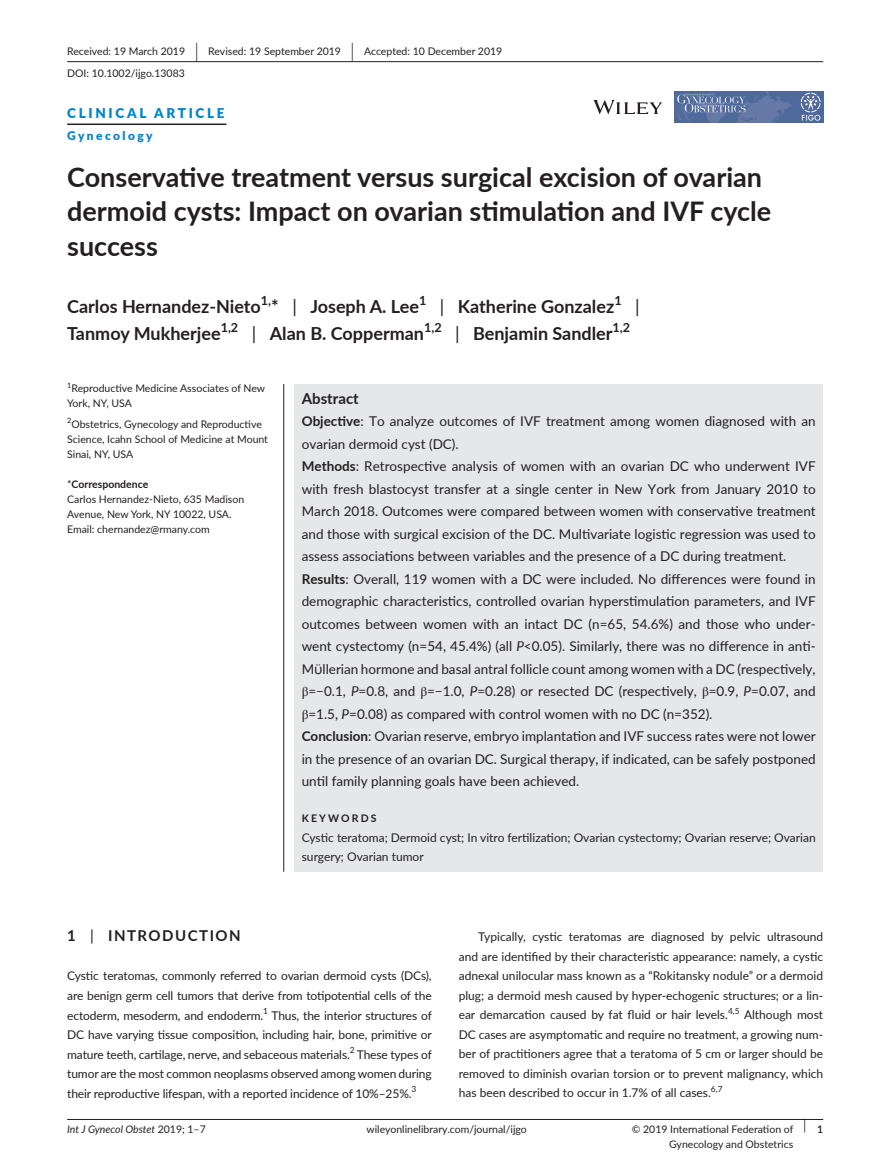
<style>
.page{position:relative;width:893px;height:1174px;background:#fff}
.page>*{position:absolute;margin:0;border:0;box-sizing:border-box;transform-origin:0 0}
.t1{font:700 27px/34.5px "Lato";color:#231f20}
.t2{font:700 18px "Lato";color:#231f20}
.t3{font:18px "Lato";color:#231f20}
.t4{font:700 15px "Lato";letter-spacing:.1em;color:#231f20}
.t5{font:700 15px "Lato";color:#231f20}
.t6{font:13.5px/22.5px "Lato";color:#231f20}
.t7{font:900 13.5px "Lato";letter-spacing:.2em;color:#0085ca}
.t8{font:700 12.6px "Lato";color:#231f20}
.t9{font:12px/19.5px "Lato";color:#231f20;text-align:justify}
.t10{font:900 12px "Lato";letter-spacing:.2em;color:#0085ca}
.t11{font:10.5px/15px "Lato";color:#231f20}
.t12{font:italic 10.5px "Lato";color:#231f20}
.t13{font:700 10.5px "Lato";letter-spacing:.2em;color:#231f20}
.t14{font:8.4px "Lato";color:#231f20}
.t15{font:7.35px "Lato";color:#231f20}
.s1{font-size:19.65px}
.s2{font-weight:400}
.s3{font-weight:700}
.s4{font-style:italic}
.s5{font-family:"Noto Sans"}
.s6{font-family:"STIX"}
.s7{font-style:normal}
.s8{font-weight:600}
</style>
<div class="page">
<hr style="left:67px;top:1119px;width:756px;height:1px;background:#231f20">
<svg style="left:593px;top:100px;width:69px;height:14px"></svg>
<img style="left:674px;top:92px;width:149px;height:30px">
<svg style="left:677px;top:93px;width:68px;height:28px;background:#677da8"></svg>
<svg style="left:801px;top:93px;width:19px;height:28px"></svg>
<hr style="left:67px;top:61px;width:756px;height:1px;background:#231f20">
<hr style="left:67px;top:123px;width:159px;height:2px;background:#231f20">
<div style="left:294px;top:384px;width:529px;height:487px;background:#e6e7e9"></div>
<hr style="left:283px;top:384px;width:1px;height:487px;background:#231f20">
<p class="t11" style="left:67px;top:40px;width:437px;line-height:21.8px">Received: 19 March 2019 <span class="s1">|</span> Revised: 19 September 2019 <span class="s1">|</span> Accepted: 10 December 2019<br>DOI: 10.1002/ijgo.13083</p>
<p class="t7" style="left:67px;top:102px;width:159px">CLINICAL ARTICLE</p>
<p class="t10" style="left:67px;top:127px;width:87px">Gynecology</p>
<h1 class="t1" style="left:67px;top:158px;width:706px">Conservative treatment versus surgical excision of ovarian dermoid cysts: Impact on ovarian stimulation and IVF cycle success</h1>
<h2 class="t2" style="left:67px;top:294px;width:195px">Carlos Hernandez-Nieto</h2>
<p class="t8" style="left:261px;top:291px;width:12px">1,</p>
<h2 class="t2" style="left:271px;top:294px;width:149px">* <span class="s2">|</span> Joseph A. Lee</h2>
<p class="t8" style="left:419px;top:291px;width:9px">1</p>
<h2 class="t2" style="left:440px;top:294px;width:176px"><span class="s2">|</span> Katherine Gonzalez</h2>
<p class="t8" style="left:614px;top:291px;width:9px">1</p>
<h2 class="t3" style="left:635px;top:294px;width:6px">|</h2>
<h2 class="t2" style="left:67px;top:321px;width:155px">Tanmoy Mukherjee</h2>
<p class="t8" style="left:221px;top:318px;width:19px">1,2</p>
<h2 class="t2" style="left:252px;top:321px;width:174px"><span class="s2">|</span> Alan B. Copperman</h2>
<p class="t8" style="left:424px;top:318px;width:19px">1,2</p>
<h2 class="t2" style="left:455px;top:321px;width:159px"><span class="s2">|</span> Benjamin Sandler</h2>
<p class="t8" style="left:613px;top:318px;width:19px">1,2</p>
<p class="t15" style="left:67px;top:380px;width:6px">1</p>
<p class="t11" style="left:67px;top:381px;width:199px;text-indent:4px">Reproductive Medicine Associates of New<br>York, NY, USA</p>
<p class="t11" style="left:67px;top:416px;width:202px"><sup>2</sup>Obstetrics, Gynecology and Reproductive<br>Science, Icahn School of Medicine at Mount<br>Sinai, NY, USA</p>
<p class="t11" style="left:67px;top:476px;width:179px">*<span class="s3">Correspondence<br></span>Carlos Hernandez-Nieto, 635 Madison<br>Avenue, New York, NY 10022, USA.<br>Email: chernandez@rmany.com</p>
<p class="t5" style="left:302px;top:387px;width:59px">Abstract</p>
<p class="t6" style="left:302px;top:409px;width:516px"><span class="s3">Objective</span>: To analyze outcomes of IVF treatment among women diagnosed with an ovarian dermoid cyst (DC).<br><span class="s3">Methods</span>: Retrospective analysis of women with an ovarian DC who underwent IVF with fresh blastocyst transfer at a single center in New York from January 2010 to March 2018. Outcomes were compared between women with conservative treatment and those with surgical excision of the DC. Multivariate logistic regression was used to assess associations between variables and the presence of a DC during treatment.<br><span class="s3">Results</span>: Overall, 119 women with a DC were included. No differences were found in demographic characteristics, controlled ovarian hyperstimulation parameters, and IVF outcomes between women with an intact DC (n=65, 54.6%) and those who under&shy;went cystectomy (n=54, 45.4%) (all <span class="s4">P</span>&lt;0.05). Similarly, there was no difference in anti-M<span class="s5">ϋ</span>llerian hormone and basal antral follicle count among women with a DC (respectively, <span class="s6">β</span>=−0.1, <span class="s4">P</span>=0.8, and <span class="s6">β</span>=−1.0, <span class="s4">P</span>=0.28) or resected DC (respectively, <span class="s6">β</span>=0.9, <span class="s4">P</span>=0.07, and <span class="s6">β</span>=1.5, <span class="s4">P</span>=0.08) as compared with control women with no DC (n=352).<br><span class="s3">Conclusion</span>: Ovarian reserve, embryo implantation and IVF success rates were not lower in the presence of an ovarian DC. Surgical therapy, if indicated, can be safely postponed until family planning goals have been achieved.</p>
<p class="t13" style="left:302px;top:810px;width:76px">KEYWORDS</p>
<p class="t9" style="left:302px;top:827px;width:515px">Cystic teratoma; Dermoid cyst; In vitro fertilization; Ovarian cystectomy; Ovarian reserve; Ovarian surgery; Ovarian tumor</p>
<p class="t4" style="left:67px;top:925px;width:175px">1 <span class="s2">|</span> INTRODUCTION</p>
<p class="t9" style="left:67px;top:965px;width:366px">Cystic teratomas, commonly referred to ovarian dermoid cysts (DCs), are benign germ cell tumors that derive from totipotential cells of the ectoderm, mesoderm, and endoderm.<sup>1</sup> Thus, the interior structures of DC have varying tissue composition, including hair, bone, primitive or mature teeth, cartilage, nerve, and sebaceous materials.<sup>2</sup> These types of tumor are the most common neoplasms observed among women during their reproductive lifespan, with a reported incidence of 10%–25%.</p>
<p class="t14" style="left:412px;top:1083px;width:6px">3</p>
<p class="t9" style="left:459px;top:926px;width:366px;text-indent:20px">Typically, cystic teratomas are diagnosed by pelvic ultrasound and are identified by their characteristic appearance: namely, a cystic adnexal unilocular mass known as a “Rokitansky nodule” or a dermoid plug; a dermoid mesh caused by hyper-echogenic structures; or a lin&shy;ear demarcation caused by fat fluid or hair levels.<sup>4,5</sup> Although most DC cases are asymptomatic and require no treatment, a growing num&shy;ber of practitioners agree that a teratoma of 5 cm or larger should be removed to diminish ovarian torsion or to prevent malignancy, which has been described to occur in 1.7% of all cases.</p>
<p class="t14" style="left:711px;top:1082px;width:13px">6,7</p>
<p class="t12" style="left:67px;top:1122px;width:140px">Int J Gynecol Obstet <span class="s7">2019; 1–7</span></p>
<p class="t11" style="left:366px;top:1121px;width:162px">wileyonlinelibrary.com/journal/ijgo</p>
<p class="t11" style="left:669px;top:1121px;width:156px;text-indent:-37px">© 2019 International Federation of <sup>|</sup> <span class="s8">1<br></span>Gynecology and Obstetrics</p>
</div>
